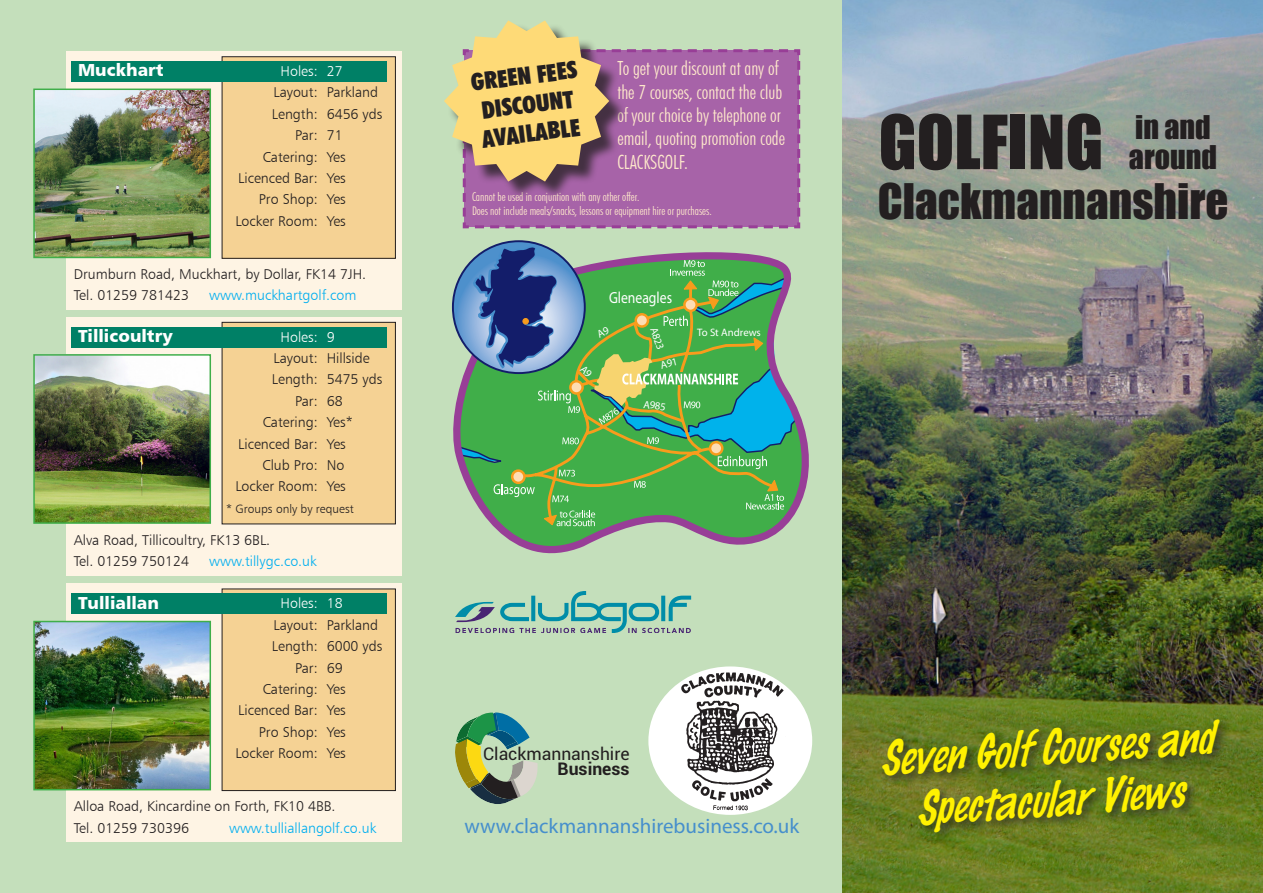
<style>
.page{position:relative;width:1263px;height:893px;background:#c4dfbb}
.page>*{position:absolute;margin:0;border:0;box-sizing:border-box;transform-origin:0 0}
.t1{font:69px "Impact";color:#231f20}
.t2{font:45px "Impact";color:#231f20}
.t3{font:italic 43.05px/51.8px "Felt Mark";color:#fff101;text-align:center}
.t4{font:30px "Impact";color:#231f20}
.t5{font:900 condensed 24px/28.8px "Futura BT";color:#231f20}
.t6{font:21px "Myriad Pro";color:#468fcc}
.t7{font:300 condensed 19.5px/23.4px "Futura BT";color:#fee8cb}
.t8{font:17.55px/15.1px "Roboto";color:#231f20;text-align:right}
.t9{font:17.4px "Humanist 777 BT Black B";color:#fff}
.t10{font:16.2px "Myriad";color:#fff;scale:.85 1}
.info{font:14.25px "Humanist 777 BT Light B";color:#231f20}
.t11{font:14.25px "Humanist 777 BT Light B";color:#00aeef}
.info-2{font:14.25px "Humanist 777 BT Light B";color:#fff}
.t12{font:300 condensed 12px "Futura BT";color:#fee8cb}
.info-3{font:12px "Humanist 777 BT Light B";color:#231f20}
.t13{font:10.8px "Myriad";color:#fff}
.s1{font-weight:700}
</style>
<div class="page">
<img style="left:842px;top:0;width:421px;height:893px">
<svg style="left:452px;top:240px;width:357px;height:313px"></svg>
<svg style="left:453px;top:241px;width:132px;height:132px"></svg>
<svg style="left:462px;top:49px;width:339px;height:180px;background:#a76aa7"></svg>
<div style="left:67px;top:51px;width:335px;height:259px;background:#fef4e4"></div>
<div style="left:222px;top:57px;width:173px;height:201px;background:#f5d294"></div>
<div style="left:222px;top:57px;width:174px;height:202px;border:1px solid #231f20"></div>
<div style="left:72px;top:61px;width:315px;height:21px;background:#008066"></div>
<img style="left:36px;top:92px;width:172px;height:163px">
<div style="left:33px;top:89px;width:178px;height:169px;border:2px solid #40ae49"></div>
<div style="left:67px;top:317px;width:335px;height:258px;background:#fef4e4"></div>
<div style="left:222px;top:322px;width:173px;height:202px;background:#f5d294"></div>
<div style="left:222px;top:322px;width:174px;height:202px;border:1px solid #231f20"></div>
<div style="left:72px;top:327px;width:315px;height:20px;background:#008066"></div>
<img style="left:36px;top:357px;width:172px;height:164px">
<div style="left:33px;top:354px;width:178px;height:170px;border:2px solid #40ae49"></div>
<div style="left:67px;top:583px;width:335px;height:259px;background:#fef4e4"></div>
<div style="left:222px;top:589px;width:173px;height:201px;background:#f5d294"></div>
<div style="left:222px;top:589px;width:174px;height:202px;border:1px solid #231f20"></div>
<div style="left:72px;top:593px;width:315px;height:21px;background:#008066"></div>
<img style="left:36px;top:624px;width:172px;height:163px">
<div style="left:33px;top:621px;width:178px;height:169px;border:2px solid #40ae49"></div>
<div style="left:879px;top:715px;width:352px;height:129px;background:#231f20;opacity:.75"></div>
<svg style="left:444px;top:20px;width:344px;height:199px"></svg>
<svg style="left:455px;top:712px;width:83px;height:92px"></svg>
<div style="left:648px;top:666px;width:164px;height:149px;background:#fff;border-radius:50%"></div>
<img style="left:673px;top:666px;width:117px;height:147px">
<svg style="left:455px;top:591px;width:236px;height:42px"></svg>
<svg style="left:468px;top:242px;width:316px;height:284px;background:#59a36c"></svg>
<p class="t9" style="left:78px;top:59px;width:87px">Muckhart</p>
<p class="info-2" style="left:281px;top:62px;width:64px">Holes: 27</p>
<p class="info" style="left:274px;top:84px;width:106px">Layout: Parkland</p>
<p class="info" style="left:272px;top:105px;width:112px">Length: 6456 yds</p>
<p class="info" style="left:295px;top:126px;width:49px">Par: 71</p>
<p class="info" style="left:263px;top:148px;width:85px">Catering: Yes</p>
<p class="info" style="left:238px;top:169px;width:109px">Licenced Bar: Yes</p>
<p class="info" style="left:259px;top:191px;width:88px">Pro Shop: Yes</p>
<p class="info" style="left:235px;top:212px;width:112px">Locker Room: Yes</p>
<p class="info" style="left:74px;top:265px;width:294px">Drumburn Road, Muckhart, by Dollar, FK14 7JH.</p>
<p class="info" style="left:74px;top:287px;width:117px">Tel. 01259 781423</p>
<p class="t11" style="left:209px;top:287px;width:149px">www.muckhartgolf.com</p>
<p class="info-2" style="left:281px;top:328px;width:56px">Holes: 9</p>
<p class="info" style="left:274px;top:349px;width:98px">Layout: Hillside</p>
<p class="info" style="left:272px;top:371px;width:112px">Length: 5475 yds</p>
<p class="info" style="left:295px;top:392px;width:49px">Par: 68</p>
<p class="info" style="left:263px;top:413px;width:92px">Catering: Yes*</p>
<p class="info" style="left:238px;top:435px;width:109px">Licenced Bar: Yes</p>
<p class="info" style="left:262px;top:456px;width:83px">Club Pro: No</p>
<p class="info" style="left:235px;top:478px;width:112px">Locker Room: Yes</p>
<p class="info-3" style="left:226px;top:501px;width:129px">* Groups only by request</p>
<p class="t9" style="left:78px;top:325px;width:96px">Tillicoultry</p>
<p class="info" style="left:74px;top:531px;width:198px">Alva Road, Tillicoultry, FK13 6BL.</p>
<p class="info" style="left:74px;top:552px;width:117px">Tel. 01259 750124</p>
<p class="t11" style="left:209px;top:552px;width:109px">www.tillygc.co.uk</p>
<p class="info-2" style="left:281px;top:595px;width:64px">Holes: 18</p>
<p class="info" style="left:274px;top:616px;width:106px">Layout: Parkland</p>
<p class="info" style="left:272px;top:637px;width:112px">Length: 6000 yds</p>
<p class="info" style="left:295px;top:659px;width:49px">Par: 69</p>
<p class="info" style="left:263px;top:680px;width:85px">Catering: Yes</p>
<p class="info" style="left:238px;top:702px;width:109px">Licenced Bar: Yes</p>
<p class="info" style="left:259px;top:723px;width:88px">Pro Shop: Yes</p>
<p class="info" style="left:235px;top:744px;width:112px">Locker Room: Yes</p>
<p class="t9" style="left:78px;top:591px;width:82px">Tulliallan</p>
<p class="info" style="left:74px;top:797px;width:263px">Alloa Road, Kincardine on Forth, FK10 4BB.</p>
<p class="info" style="left:74px;top:819px;width:117px">Tel. 01259 730396</p>
<p class="t11" style="left:229px;top:819px;width:149px">www.tulliallangolf.co.uk</p>
<p class="t7" style="left:617px;top:56px;width:169px">To get your discount at any of the 7 courses, contact the club of your choice by telephone or email, quoting promotion code<br>CLACKSGOLF.</p>
<p class="t12" style="left:472px;top:189px;width:169px">Cannot be used in conjuntion with any other offer.</p>
<p class="t12" style="left:472px;top:204px;width:241px">Does not include meals/snacks, lessons or equipment hire or purchases.</p>
<p class="t5" style="left:469px;top:68px;width:108px;rotate:-7deg">GREEN FEES<br>DISCOUNT<br>AVAILABLE</p>
<p class="t10" style="left:609px;top:290px;width:76px">Gleneagles</p>
<p class="t13" style="left:658px;top:326px;width:24px;rotate:70deg">A823</p>
<p class="t13" style="left:644px;top:399px;width:24px;rotate:7deg">A985</p>
<p class="t13" style="left:697px;top:327px;width:65px">To St Andrews</p>
<p class="t1" style="left:879px;top:89px;width:226px">GOLFING</p>
<p class="t4" style="left:1135px;top:104px;width:77px">in and</p>
<p class="t4" style="left:1129px;top:134px;width:90px">around</p>
<p class="t2" style="left:878px;top:167px;width:352px">Clackmannanshire</p>
<p class="t8" style="left:483px;top:745px;width:148px">Clackmannanshire<br><span class="s1">Business</span></p>
<p class="t6" style="left:464px;top:813px;width:337px">www.clackmannanshirebusiness.co.uk</p>
<p class="t3" style="left:877px;top:735px;width:336px;rotate:-4deg">Seven Golf Courses and<br>Spectacular Views</p>
</div>
